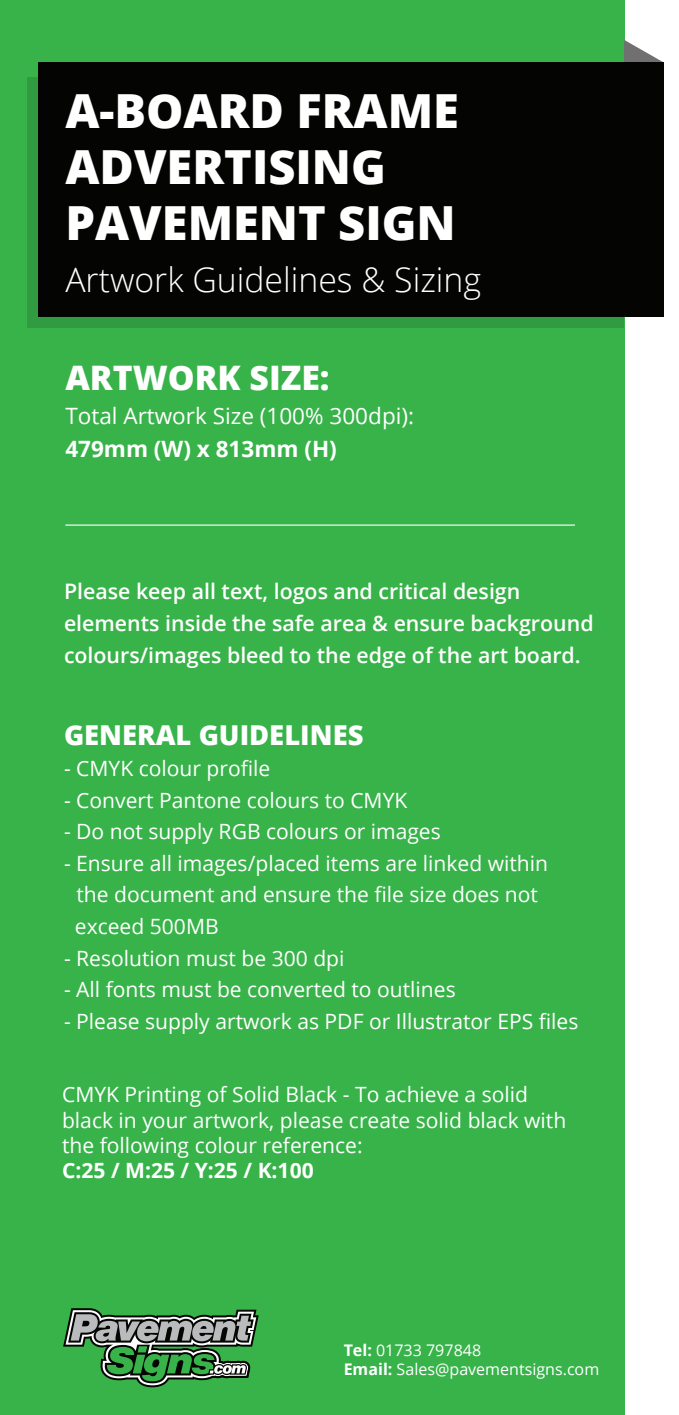
<style>
.page{position:relative;width:679px;height:1415px;background:#fff}
.page>*{position:absolute;margin:0;border:0;box-sizing:border-box;transform-origin:0 0}
.t1{font:800 47.02px/56.5px "Open Sans";color:#fff}
.t2{font:300 33.75px "Open Sans";color:#fff}
.t3{font:800 33.75px "Open Sans";color:#fff}
.t4{font:800 27.45px "Open Sans";color:#fff}
.t5{font:22.5px "Open Sans";color:#fff}
.t6{font:700 22.5px "Open Sans";color:#fff}
.t7{font:600 21.38px/31.9px "Open Sans";color:#fff}
.t8{font:21.15px/31.5px "Open Sans";color:#fff}
.t9{font:700 21.15px "Open Sans";color:#fff}
.t10{font:15.97px/19.3px "Open Sans";color:#fff}
.s1{font-weight:700}
</style>
<div class="page">
<div style="left:0;top:0;width:624px;height:1415px;background:#38b34a"></div>
<div style="left:27px;top:77px;width:597px;height:251px;background:#309b40"></div>
<svg style="left:624px;top:40px;width:40px;height:23px"></svg>
<div style="left:39px;top:63px;width:625px;height:254px;background:#040503"></div>
<hr style="left:65px;top:525px;width:510px;height:1px;background:#fff">
<svg style="left:63px;top:1308px;width:196px;height:79px"></svg>
<h1 class="t1" style="left:65px;top:80px;width:395px">A-BOARD FRAME<br>ADVERTISING<br>PAVEMENT SIGN</h1>
<h2 class="t2" style="left:65px;top:256px;width:417px">Artwork Guidelines &amp; Sizing</h2>
<h2 class="t3" style="left:65px;top:352px;width:266px">ARTWORK SIZE:</h2>
<p class="t5" style="left:65px;top:400px;width:350px">Total Artwork Size (100% 300dpi):</p>
<p class="t6" style="left:65px;top:433px;width:273px">479mm (W) x 813mm (H)</p>
<p class="t7" style="left:64px;top:575px;width:531px">Please keep all text, logos and critical design elements inside the safe area &amp; ensure background colours/images bleed to the edge of the art board.</p>
<p class="t4" style="left:64px;top:714px;width:301px">GENERAL GUIDELINES</p>
<p class="t8" style="left:64px;top:752px;width:208px">- CMYK colour profile</p>
<p class="t8" style="left:64px;top:784px;width:345px">- Convert Pantone colours to CMYK</p>
<p class="t8" style="left:64px;top:815px;width:378px">- Do not supply RGB colours or images</p>
<p class="t8" style="left:75px;top:847px;width:474px;text-indent:-11px">- Ensure all images/placed items are linked within the document and ensure the file size does not exceed 500MB</p>
<p class="t8" style="left:64px;top:942px;width:282px">- Resolution must be 300 dpi</p>
<p class="t8" style="left:64px;top:973px;width:393px">- All fonts must be converted to outlines</p>
<p class="t8" style="left:64px;top:1005px;width:516px">- Please supply artwork as PDF or Illustrator EPS files</p>
<p class="t8" style="left:62px;top:1081px;width:505px;line-height:25.2px">CMYK Printing of Solid Black - To achieve a solid black in your artwork, please create solid black with the following colour reference:</p>
<p class="t9" style="left:62px;top:1155px;width:253px">C:25 / M:25 / Y:25 / K:100</p>
<p class="t10" style="left:343px;top:1340px;width:257px"><span class="s1">Tel:</span> 01733 797848<br><span class="s1">Email:</span> Sales@pavementsigns.com</p>
</div>
